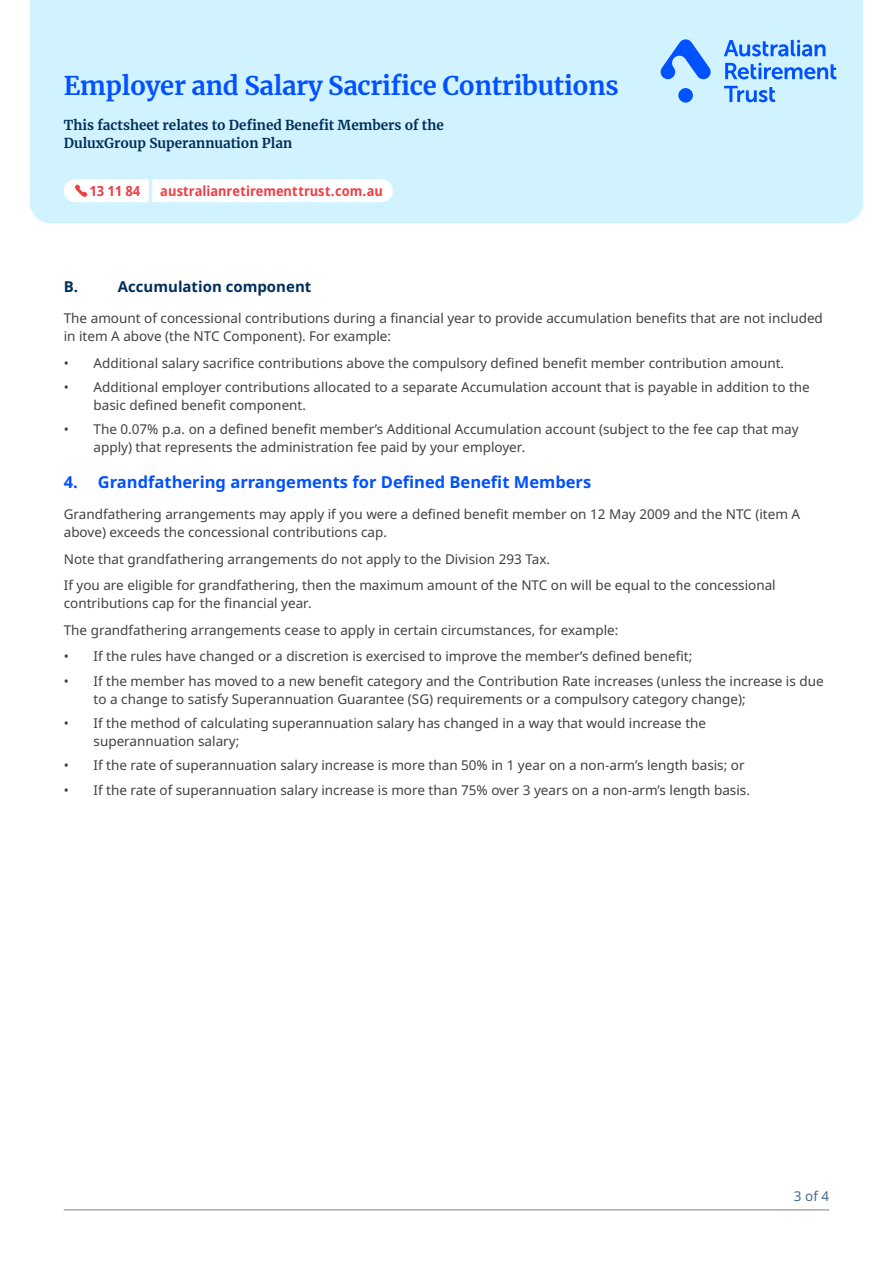
<style>
.page{position:relative;width:893px;height:1263px;background:#fff}
.page>*{position:absolute;margin:0;border:0;box-sizing:border-box;transform-origin:0 0}
.t1{font:700 25.5px "Merriweather";letter-spacing:-.01em;color:#0051ff}
.t2{font:700 16.5px "Noto Sans";color:#0051ff}
.t3{font:700 15px "Noto Sans";color:#002e5a}
.t4{font:700 semi-condensed 13.95px "Noto Sans";color:#ef4046}
.t5{font:13.5px/18px "Noto Sans";color:#414042}
.t6{font:700 13.5px/18px "Merriweather";color:#002e5a}
.t7{font:13.5px "Noto Sans";color:#456890}
</style>
<div class="page">
<div style="left:30px;top:0;width:833px;height:223px;background:#d1f2ff"></div>
<svg style="left:724px;top:40px;width:112px;height:62px;background:#9cc9ff"></svg>
<svg style="left:661px;top:39px;width:50px;height:64px;background:#8bbcff"></svg>
<hr style="left:64px;top:1210px;width:765px;height:1px;background:#808285">
<svg style="left:64px;top:179px;width:329px;height:23px"></svg>
<h1 class="t1" style="left:64px;top:68px;width:556px">Employer and Salary Sacrifice Contributions</h1>
<p class="t6" style="left:64px;top:116px;width:382px">This factsheet relates to Defined Benefit Members of the<br>DuluxGroup Superannuation Plan</p>
<p class="t4" style="left:89px;top:180px;width:52px">13 11 84</p>
<p class="t4" style="left:160px;top:180px;width:224px">australianretirementtrust.com.au</p>
<p class="t3" style="left:64px;top:276px;width:16px">B.</p>
<p class="t3" style="left:118px;top:276px;width:195px">Accumulation component</p>
<p class="t5" style="left:64px;top:310px;width:761px">The amount of concessional contributions during a financial year to provide accumulation benefits that are not included in item A above (the NTC Component). For example:</p>
<p class="t5" style="left:64px;top:354px;width:722px">• Additional salary sacrifice contributions above the compulsory defined benefit member contribution amount.</p>
<p class="t5" style="left:94px;top:378px;width:718px;text-indent:-30px">• Additional employer contributions allocated to a separate Accumulation account that is payable in addition to the basic defined benefit component.</p>
<p class="t5" style="left:94px;top:421px;width:706px;text-indent:-30px">• The 0.07% p.a. on a defined benefit member’s Additional Accumulation account (subject to the fee cap that may apply) that represents the administration fee paid by your employer.</p>
<p class="t2" style="left:64px;top:471px;width:529px">4. Grandfathering arrangements for Defined Benefit Members</p>
<p class="t5" style="left:64px;top:505px;width:738px">Grandfathering arrangements may apply if you were a defined benefit member on 12 May 2009 and the NTC (item A above) exceeds the concessional contributions cap.</p>
<p class="t5" style="left:64px;top:546px;width:713px;line-height:26.5px">Note that grandfathering arrangements do not apply to the Division 293 Tax.<br>If you are eligible for grandfathering, then the maximum amount of the NTC on will be equal to the concessional</p>
<p class="t5" style="left:64px;top:590px;width:556px;line-height:26.5px">contributions cap for the financial year.<br>The grandfathering arrangements cease to apply in certain circumstances, for example:</p>
<p class="t5" style="left:64px;top:647px;width:630px">• If the rules have changed or a discretion is exercised to improve the member’s defined benefit;</p>
<p class="t5" style="left:94px;top:672px;width:732px;text-indent:-30px">• If the member has moved to a new benefit category and the Contribution Rate increases (unless the increase is due to a change to satisfy Superannuation Guarantee (SG) requirements or a compulsory category change);</p>
<p class="t5" style="left:94px;top:714px;width:614px;text-indent:-30px">• If the method of calculating superannuation salary has changed in a way that would increase the superannuation salary;</p>
<p class="t5" style="left:64px;top:757px;width:682px">• If the rate of superannuation salary increase is more than 50% in 1 year on a non-arm’s length basis; or</p>
<p class="t5" style="left:64px;top:781px;width:688px">• If the rate of superannuation salary increase is more than 75% over 3 years on a non-arm’s length basis.</p>
<p class="t7" style="left:794px;top:1186px;width:37px">3 of 4</p>
</div>
